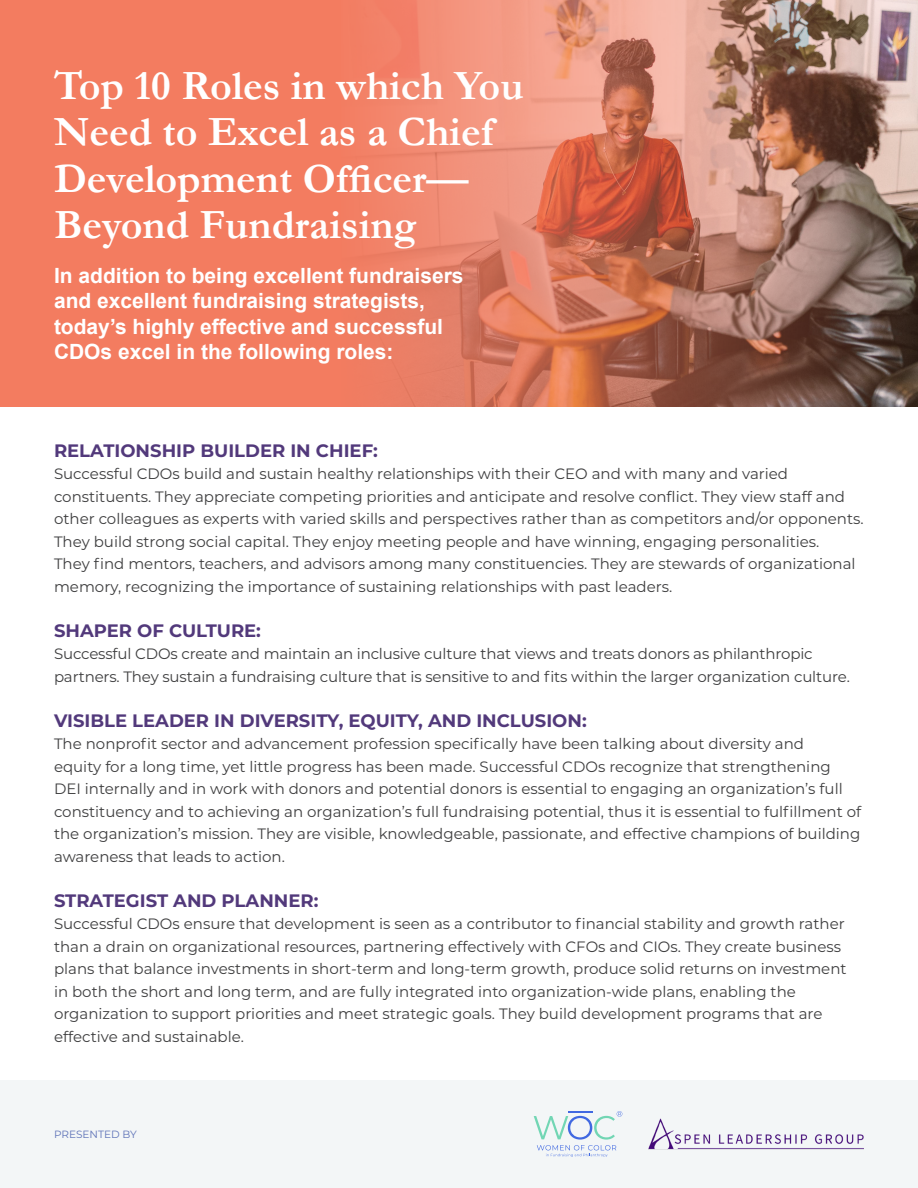
<style>
.page{position:relative;width:918px;height:1188px;background:#fff}
.page>*{position:absolute;margin:0;border:0;box-sizing:border-box;transform-origin:0 0}
.t1{font:700 42px/46.5px "Garamond";color:#fff}
.t2{font:700 21px/25.5px "Arial";color:#fff}
.t3{font:700 18px "Montserrat";color:#52397b}
.t4{font:15px/22.5px "Montserrat";color:#3e3e3f}
.t5{font:10.5px "Montserrat";color:#5d72b7}
</style>
<div class="page">
<div style="left:0;top:1080px;width:918px;height:108px;background:#f3f6f7"></div>
<svg style="left:534px;top:1111px;width:88px;height:46px"></svg>
<img style="left:649px;top:1118px;width:215px;height:32px">
<div style="left:0;top:0;width:918px;height:406px;background:#f37c60"></div>
<img style="left:379px;top:0;width:539px;height:406px">
<p class="t1" style="left:54px;top:62px;width:471px">Top 10 Roles in which You<br>Need to Excel as a Chief<br>Development Officer—<br>Beyond Fundraising</p>
<p class="t2" style="left:54px;top:264px;width:411px">In addition to being excellent fundraisers and excellent fundraising strategists, today’s highly effective and successful CDOs excel in the following roles:</p>
<p class="t3" style="left:54px;top:438px;width:325px">RELATIONSHIP BUILDER IN CHIEF:</p>
<p class="t4" style="left:54px;top:462px;width:811px">Successful CDOs build and sustain healthy relationships with their CEO and with many and varied constituents. They appreciate competing priorities and anticipate and resolve conflict. They view staff and other colleagues as experts with varied skills and perspectives rather than as competitors and/or opponents.<br>They build strong social capital. They enjoy meeting people and have winning, engaging personalities.<br>They find mentors, teachers, and advisors among many constituencies. They are stewards of organizational memory, recognizing the importance of sustaining relationships with past leaders.</p>
<p class="t3" style="left:54px;top:618px;width:209px">SHAPER OF CULTURE:</p>
<p class="t4" style="left:54px;top:642px;width:797px">Successful CDOs create and maintain an inclusive culture that views and treats donors as philanthropic partners. They sustain a fundraising culture that is sensitive to and fits within the larger organization culture.</p>
<p class="t3" style="left:54px;top:708px;width:534px">VISIBLE LEADER IN DIVERSITY, EQUITY, AND INCLUSION:</p>
<p class="t4" style="left:54px;top:732px;width:809px">The nonprofit sector and advancement profession specifically have been talking about diversity and<br>equity for a long time, yet little progress has been made. Successful CDOs recognize that strengthening DEI internally and in work with donors and potential donors is essential to engaging an organization’s full constituency and to achieving an organization’s full fundraising potential, thus it is essential to fulfillment of the organization’s mission. They are visible, knowledgeable, passionate, and effective champions of building awareness that leads to action.</p>
<p class="t3" style="left:54px;top:888px;width:266px">STRATEGIST AND PLANNER:</p>
<p class="t4" style="left:54px;top:912px;width:794px">Successful CDOs ensure that development is seen as a contributor to financial stability and growth rather than a drain on organizational resources, partnering effectively with CFOs and CIOs. They create business plans that balance investments in short-term and long-term growth, produce solid returns on investment in both the short and long term, and are fully integrated into organization-wide plans, enabling the organization to support priorities and meet strategic goals. They build development programs that are effective and sustainable.</p>
<p class="t5" style="left:54px;top:1127px;width:84px">PRESENTED BY</p>
</div>
